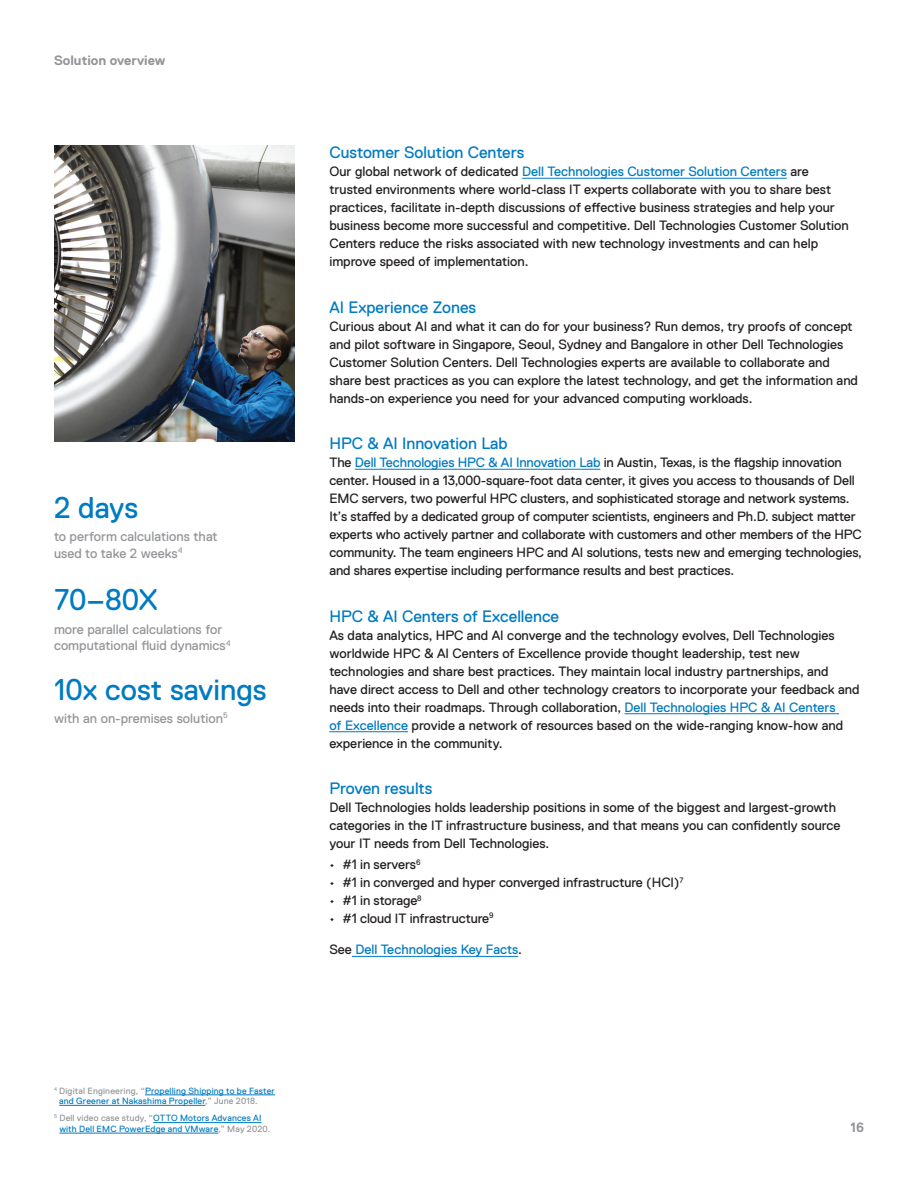
<style>
.page{position:relative;width:918px;height:1188px;background:#fff}
.page>*{position:absolute;margin:0;border:0;box-sizing:border-box;transform-origin:0 0}
.Sidebar_Small_Factoi{font:30px "Dell Replica";color:#007bc2}
.Body_Head_Level_2_De{font:16.5px "Dell Replica";color:#007bc2}
.Body_Last_Before_Hea{font:13.5px/18px "Dell Replica";color:#231f20}
.Body_Before_Bullet_D{font:13.5px/18px "Dell Replica";color:#231f20}
.Sidebar_Factoid_Body{font:13.5px/16.5px "Dell Replica";color:#939598}
.Body_Last_Before_Hea-2{font:13.5px "Dell Replica";color:#007bc2}
.Sidebar_Small_Factoi-2{font:13.5px "Dell Replica";color:#939598}
.t1{font:700 13.5px "Dell Replica";color:#939598}
.Single_Digit_Footnot{font:9px/10.5px "Dell Replica";letter-spacing:.02em;color:#007bc2}
.Double_Digit_Footnot{font:9px/10.5px "Dell Replica";letter-spacing:.02em;color:#007bc2}
.s1{color:#939598}
.s2{color:#007bc2}
.s3{color:#231f20}
</style>
<div class="page">
<hr style="left:522px;top:178px;width:265px;height:1px;background:#007bc2">
<hr style="left:355px;top:469px;width:245px;height:1px;background:#007bc2">
<hr style="left:625px;top:713px;width:214px;height:1px;background:#007bc2">
<hr style="left:329px;top:731px;width:79px;height:1px;background:#007bc2">
<hr style="left:352px;top:956px;width:166px;height:1px;background:#007bc2">
<hr style="left:145px;top:1095px;width:130px;height:1px;background:#007bc2">
<hr style="left:59px;top:1105px;width:146px;height:1px;background:#007bc2">
<hr style="left:153px;top:1122px;width:108px;height:1px;background:#007bc2">
<hr style="left:59px;top:1133px;width:159px;height:1px;background:#007bc2">
<img style="left:54px;top:145px;width:240px;height:297px">
<p class="t1" style="left:54px;top:52px;width:113px">Solution overview</p>
<p class="Sidebar_Small_Factoi" style="left:54px;top:491px;width:86px">2 days</p>
<p class="Sidebar_Factoid_Body" style="left:54px;top:528px;width:165px">to perform calculations that used to take 2 weeks<sup>4</sup></p>
<p class="Sidebar_Small_Factoi" style="left:54px;top:583px;width:106px">70–80X</p>
<p class="Sidebar_Factoid_Body" style="left:54px;top:621px;width:178px">more parallel calculations for computational fluid dynamics<sup>4</sup></p>
<p class="Sidebar_Small_Factoi" style="left:54px;top:673px;width:214px">10x cost savings</p>
<p class="Sidebar_Small_Factoi-2" style="left:54px;top:711px;width:175px">with an on-premises solution<sup>5</sup></p>
<p class="Single_Digit_Footnot" style="left:59px;top:1085px;width:217px;text-indent:-5px"><sup>4</sup> <span class="s1">Digital Engineering, “</span>Propelling Shipping to be Faster and Greener at Nakashima Propeller<span class="s1">,” June 2018.</span></p>
<p class="Double_Digit_Footnot" style="left:59px;top:1113px;width:211px;text-indent:-5px"><sup>5</sup> <span class="s1">Dell video case study, “</span>OTTO Motors Advances AI with Dell EMC PowerEdge and VMware<span class="s1">,” May 2020.</span></p>
<p class="Body_Head_Level_2_De" style="left:329px;top:143px;width:197px">Customer Solution Centers</p>
<p class="Body_Last_Before_Hea" style="left:329px;top:163px;width:521px">Our global network of dedicated <span class="s2">Dell Technologies Customer Solution Centers</span> are trusted environments where world-class IT experts collaborate with you to share best practices, facilitate in-depth discussions of effective business strategies and help your business become more successful and competitive. Dell Technologies Customer Solution Centers reduce the risks associated with new technology investments and can help improve speed of implementation.</p>
<p class="Body_Head_Level_2_De" style="left:329px;top:298px;width:148px">AI Experience Zones</p>
<p class="Body_Last_Before_Hea" style="left:329px;top:317px;width:530px">Curious about AI and what it can do for your business? Run demos, try proofs of concept and pilot software in Singapore, Seoul, Sydney and Bangalore in other Dell Technologies Customer Solution Centers. Dell Technologies experts are available to collaborate and share best practices as you can explore the latest technology, and get the information and hands-on experience you need for your advanced computing workloads.</p>
<p class="Body_Head_Level_2_De" style="left:329px;top:434px;width:180px">HPC &amp; AI Innovation Lab</p>
<p class="Body_Last_Before_Hea" style="left:329px;top:454px;width:534px">The <span class="s2">Dell Technologies HPC &amp; AI Innovation Lab</span> in Austin, Texas, is the flagship innovation center. Housed in a 13,000‑square‑foot data center, it gives you access to thousands of Dell EMC servers, two powerful HPC clusters, and sophisticated storage and network systems.<br>It’s staffed by a dedicated group of computer scientists, engineers and Ph. D. subject matter experts who actively partner and collaborate with customers and other members of the HPC community. The team engineers HPC and AI solutions, tests new and emerging technologies, and shares expertise including performance results and best practices.</p>
<p class="Body_Head_Level_2_De" style="left:329px;top:607px;width:231px">HPC &amp; AI Centers of Excellence</p>
<p class="Body_Last_Before_Hea" style="left:329px;top:626px;width:532px">As data analytics, HPC and AI converge and the technology evolves, Dell Technologies worldwide HPC &amp; AI Centers of Excellence provide thought leadership, test new technologies and share best practices. They maintain local industry partnerships, and have direct access to Dell and other technology creators to incorporate your feedback and needs into their roadmaps. Through collaboration, <span class="s2">Dell Technologies HPC &amp; AI Centers<br>of Excellence</span> provide a network of resources based on the wide-ranging know-how and experience in the community.</p>
<p class="Body_Head_Level_2_De" style="left:329px;top:779px;width:104px">Proven results</p>
<p class="Body_Before_Bullet_D" style="left:329px;top:799px;width:513px">Dell Technologies holds leadership positions in some of the biggest and largest-growth categories in the IT infrastructure business, and that means you can confidently source your IT needs from Dell Technologies.</p>
<p class="Body_Last_Before_Hea" style="left:329px;top:856px;width:93px">• #1 in servers<sup>6</sup></p>
<p class="Body_Last_Before_Hea" style="left:329px;top:874px;width:356px">• #1 in converged and hyper converged infrastructure (HCI)<sup>7</sup></p>
<p class="Body_Last_Before_Hea" style="left:329px;top:891px;width:94px">• #1 in storage<sup>8</sup></p>
<p class="Body_Last_Before_Hea" style="left:329px;top:909px;width:166px">• #1 cloud IT infrastructure<sup>9</sup></p>
<p class="Body_Last_Before_Hea-2" style="left:329px;top:942px;width:192px"><span class="s3">See</span> Dell Technologies Key Facts<span class="s3">.</span></p>
<p class="t1" style="left:851px;top:1120px;width:15px">16</p>
</div>
